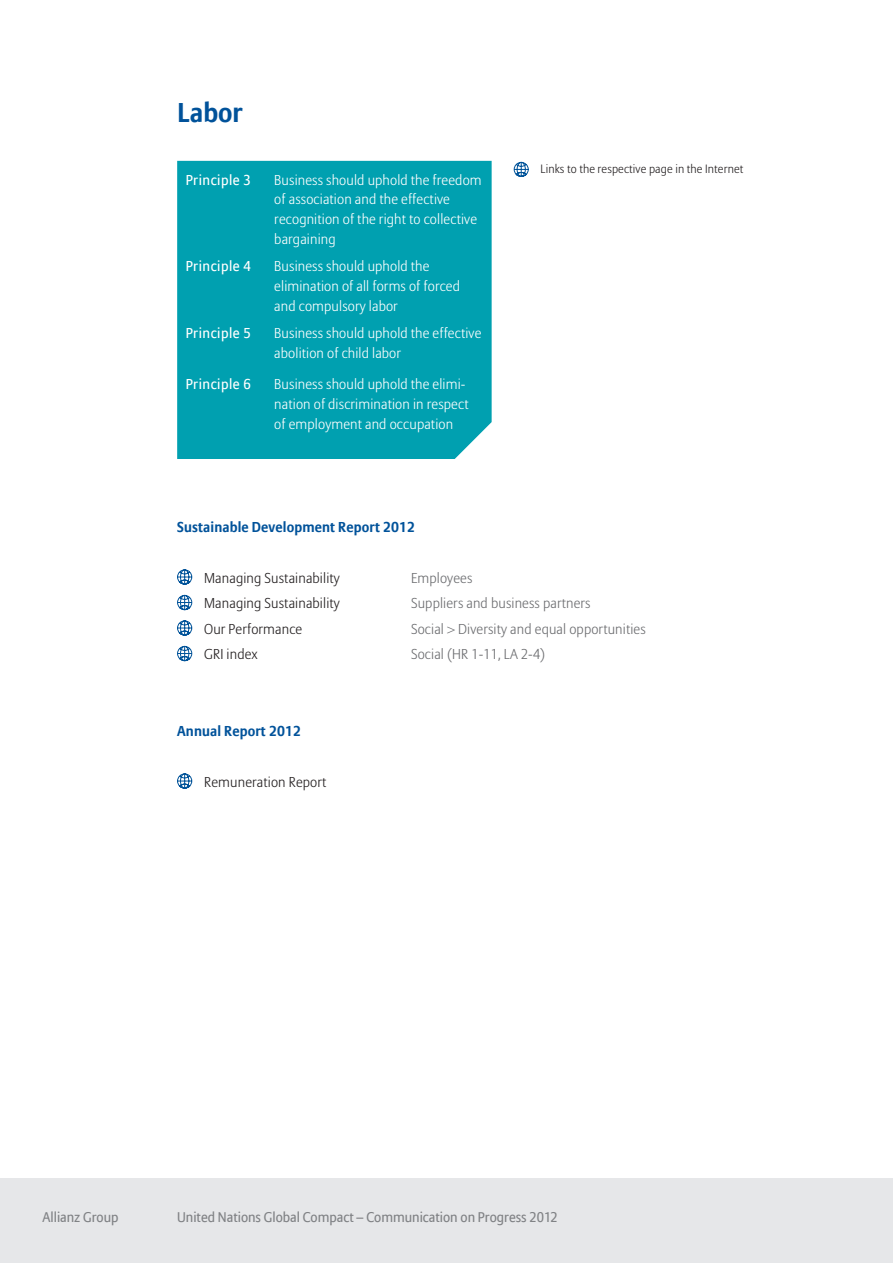
<style>
.page{position:relative;width:893px;height:1263px;background:#fff}
.page>*{position:absolute;margin:0;border:0;box-sizing:border-box;transform-origin:0 0}
.t1{font:700 27px "Allianz Sans";color:#01529a}
.Glance_copy_9_5_13_2{font:300 14.25px/19.8px "Allianz Sans";letter-spacing:.01em;color:#fff}
.Copy_9_5_13_25_ASL_F{font:300 14.25px "Allianz Sans";letter-spacing:.01em;color:#6c6d70}
.Copy_9_5_13_25_ASL_F-2{font:300 14.25px "Allianz Sans";letter-spacing:.01em;color:#231f20}
.Large_Numbers_116_14{font:14.25px "Allianz Sans";letter-spacing:.035em;color:#fff}
.Subhead_9_5_13_25_AS{font:700 14.25px "Allianz Sans";letter-spacing:.01em;color:#01529a}
.Copy_9_5_13_25_ASL_F-3{font:700 14.25px "Allianz Sans";letter-spacing:.01em;color:#01529a}
.t2{font:13.95px "Allianz Sans";color:#808285}
.Copy_9_5_13_25_ASL_F-4{font:300 12px "Allianz Sans";letter-spacing:.01em;color:#231f20}
.s1{font-size:11.25px}
</style>
<div class="page">
<div style="left:0;top:1178px;width:893px;height:85px;background:#e6e7e9"></div>
<svg style="left:177px;top:569px;width:16px;height:16px"></svg>
<svg style="left:177px;top:595px;width:16px;height:15px"></svg>
<svg style="left:177px;top:620px;width:16px;height:16px"></svg>
<svg style="left:177px;top:646px;width:16px;height:15px"></svg>
<svg style="left:177px;top:773px;width:16px;height:16px"></svg>
<div style="left:177px;top:161px;width:315px;height:298px;background:#00a0b0"></div>
<svg style="left:513px;top:162px;width:16px;height:15px"></svg>
<p class="t1" style="left:178px;top:95px;width:67px">Labor</p>
<p class="Large_Numbers_116_14" style="left:186px;top:171px;width:67px">Principle 3</p>
<p class="Glance_copy_9_5_13_2" style="left:274px;top:169px;width:209px">Business should uphold the freedom of association and the effective recognition of the right to collective bargaining</p>
<p class="Large_Numbers_116_14" style="left:186px;top:258px;width:67px">Principle 4</p>
<p class="Glance_copy_9_5_13_2" style="left:274px;top:256px;width:187px">Business should uphold the elimination of all forms of forced and compulsory labor</p>
<p class="Large_Numbers_116_14" style="left:186px;top:324px;width:67px">Principle 5</p>
<p class="Glance_copy_9_5_13_2" style="left:274px;top:323px;width:209px">Business should uphold the effective abolition of child labor</p>
<p class="Large_Numbers_116_14" style="left:186px;top:376px;width:67px">Principle 6</p>
<p class="Glance_copy_9_5_13_2" style="left:274px;top:374px;width:196px">Business should uphold the elimi&shy;nation of discrimination in respect of employment and occupation</p>
<p class="Copy_9_5_13_25_ASL_F-4" style="left:540px;top:161px;width:204px">Links to the respective page in the Internet</p>
<p class="Subhead_9_5_13_25_AS" style="left:177px;top:517px;width:239px">Sustainable Development Report 2012</p>
<p class="Copy_9_5_13_25_ASL_F-2" style="left:204px;top:569px;width:137px">Managing Sustainability</p>
<p class="Copy_9_5_13_25_ASL_F" style="left:411px;top:569px;width:63px">Employees</p>
<p class="Copy_9_5_13_25_ASL_F-2" style="left:204px;top:594px;width:137px">Managing Sustainability</p>
<p class="Copy_9_5_13_25_ASL_F" style="left:411px;top:594px;width:181px">Suppliers and business partners</p>
<p class="Copy_9_5_13_25_ASL_F-2" style="left:204px;top:620px;width:100px">Our Performance</p>
<p class="Copy_9_5_13_25_ASL_F" style="left:411px;top:620px;width:236px">Social <span class="s1">&gt;</span> Diversity and equal opportunities</p>
<p class="Copy_9_5_13_25_ASL_F-2" style="left:204px;top:645px;width:55px">GRI index</p>
<p class="Copy_9_5_13_25_ASL_F" style="left:411px;top:645px;width:136px">Social (HR 1-11, LA 2-4)</p>
<p class="Copy_9_5_13_25_ASL_F-3" style="left:177px;top:721px;width:125px">Annual Report 2012</p>
<p class="Copy_9_5_13_25_ASL_F-2" style="left:204px;top:773px;width:124px">Remuneration Report</p>
<p class="t2" style="left:43px;top:1208px;width:78px">Allianz Group</p>
<p class="t2" style="left:177px;top:1208px;width:382px">United Nations Global Compact – Communication on Progress 2012</p>
</div>
